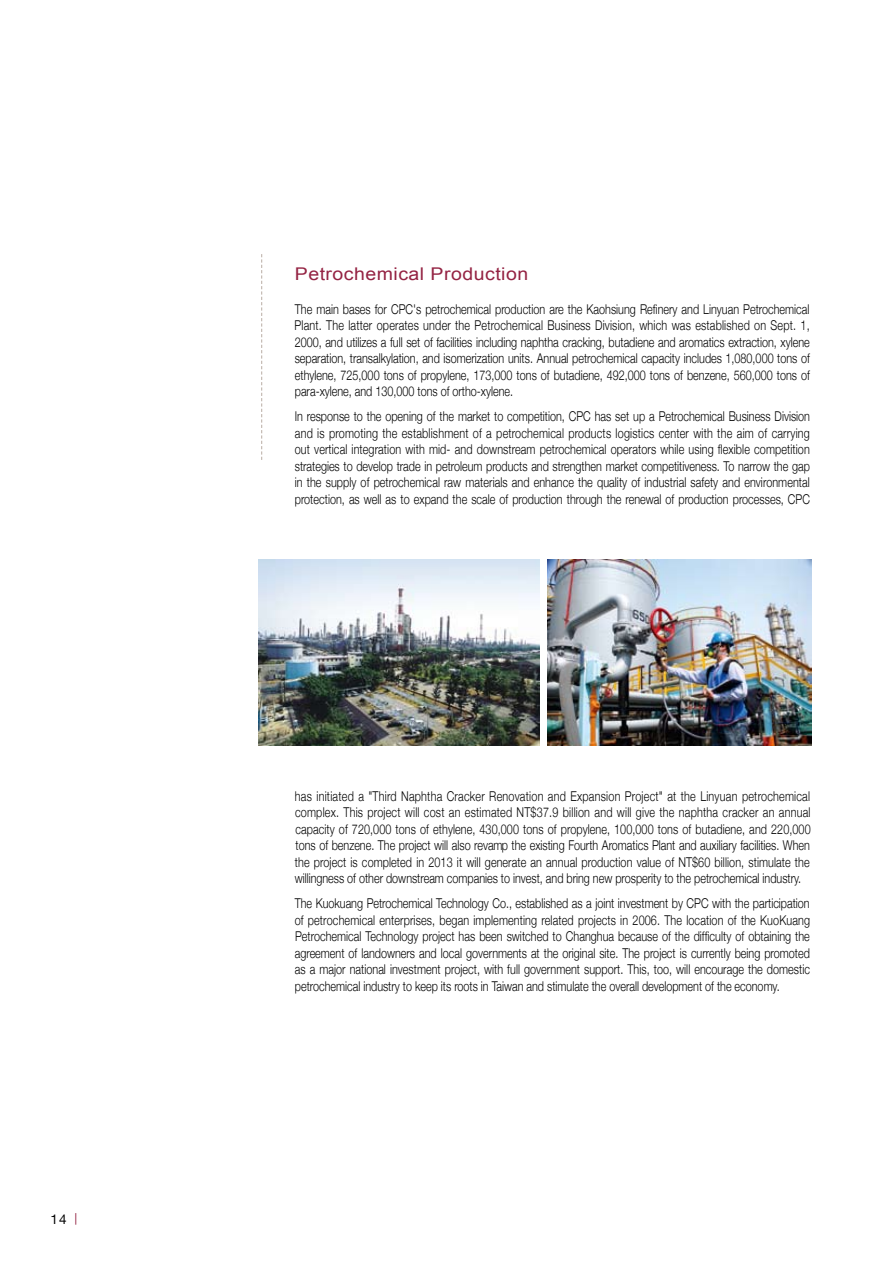
<style>
.page{position:relative;width:893px;height:1263px;background:#fff}
.page>*{position:absolute;margin:0;border:0;box-sizing:border-box;transform-origin:0 0}
.t1{font:17.55px "Arial";letter-spacing:.025em;color:#942343;scale:1.11 1}
.t2{font:300 13.5px/16.5px "Helvetica Neue";color:#000;text-align:justify;scale:.8 1}
.t3{font:13.5px "Helvetica Neue";color:#000}
.s1{font-family:"AR Hei B5";font-weight:500;color:#942343}
</style>
<div class="page">
<img style="left:547px;top:560px;width:264px;height:185px">
<img style="left:259px;top:560px;width:280px;height:185px">
<svg style="left:261px;top:254px;width:1px;height:206px"></svg>
<p class="t3" style="left:51px;top:1211px;width:34px">14<span class="s1">｜</span></p>
<p class="t1" style="left:295px;top:264px;width:212px">Petrochemical Production</p>
<p class="t2" style="left:294px;top:300px;width:646px">The main bases for CPC's petrochemical production are the Kaohsiung Refinery and Linyuan Petrochemical Plant. The latter operates under the Petrochemical Business Division, which was established on Sept. 1, 2000, and utilizes a full set of facilities including naphtha cracking, butadiene and aromatics extraction, xylene separation, transalkylation, and isomerization units. Annual petrochemical capacity includes 1,080,000 tons of ethylene, 725,000 tons of propylene, 173,000 tons of butadiene, 492,000 tons of benzene, 560,000 tons of para-xylene, and 130,000 tons of ortho-xylene.</p>
<p class="t2" style="left:295px;top:408px;width:645px">In response to the opening of the market to competition, CPC has set up a Petrochemical Business Division and is promoting the establishment of a petrochemical products logistics center with the aim of carrying out vertical integration with mid- and downstream petrochemical operators while using flexible competition strategies to develop trade in petroleum products and strengthen market competitiveness. To narrow the gap in the supply of petrochemical raw materials and enhance the quality of industrial safety and environmental protection, as well as to expand the scale of production through the renewal of production processes, CPC</p>
<p class="t2" style="left:295px;top:787px;width:646px">has initiated a "Third Naphtha Cracker Renovation and Expansion Project" at the Linyuan petrochemical complex. This project will cost an estimated NT$37.9 billion and will give the naphtha cracker an annual capacity of 720,000 tons of ethylene, 430,000 tons of propylene, 100,000 tons of butadiene, and 220,000 tons of benzene. The project will also revamp the existing Fourth Aromatics Plant and auxiliary facilities. When the project is completed in 2013 it will generate an annual production value of NT$60 billion, stimulate the willingness of other downstream companies to invest, and bring new prosperity to the petrochemical industry.</p>
<p class="t2" style="left:295px;top:895px;width:646px">The Kuokuang Petrochemical Technology Co., established as a joint investment by CPC with the participation of petrochemical enterprises, began implementing related projects in 2006. The location of the KuoKuang Petrochemical Technology project has been switched to Changhua because of the difficulty of obtaining the agreement of landowners and local governments at the original site. The project is currently being promoted as a major national investment project, with full government support. This, too, will encourage the domestic petrochemical industry to keep its roots in Taiwan and stimulate the overall development of the economy.</p>
</div>
